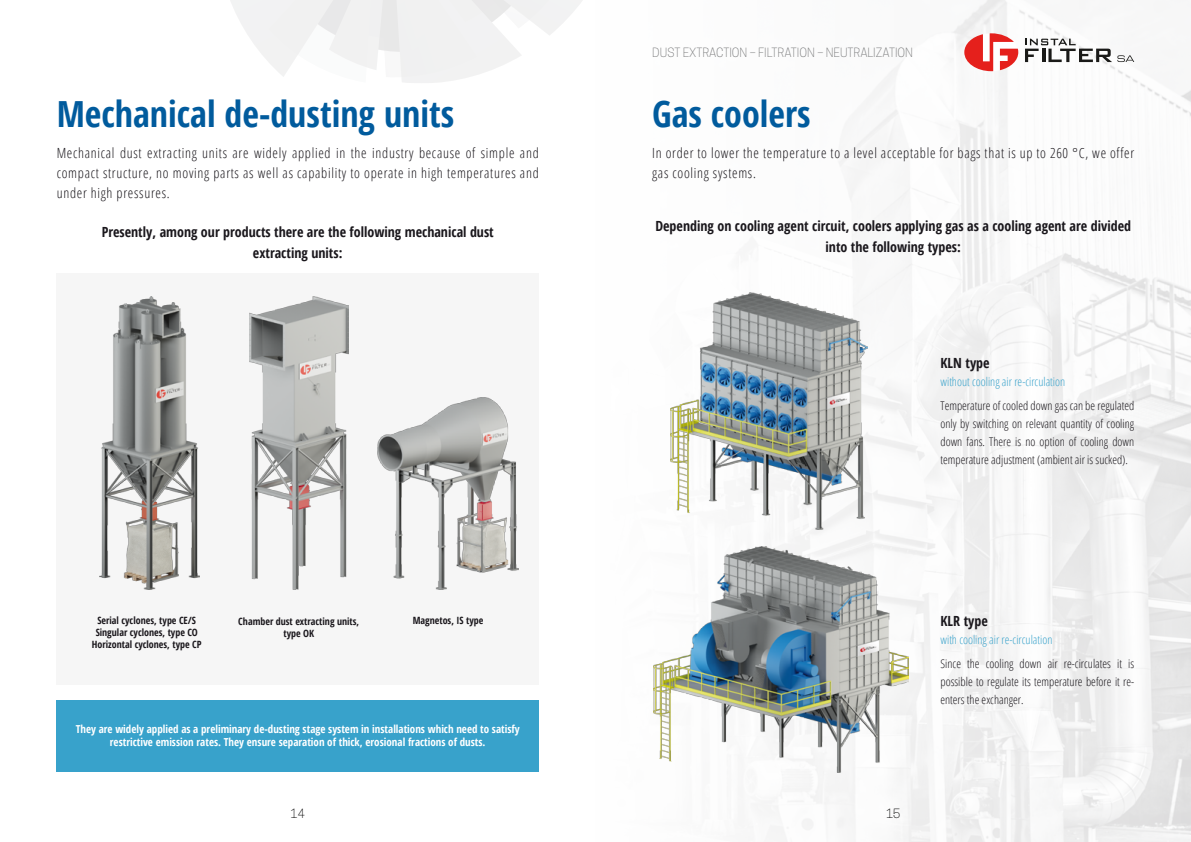
<style>
.page{position:relative;width:1191px;height:842px;background:#fff}
.page>*{position:absolute;margin:0;border:0;box-sizing:border-box;transform-origin:0 0}
.t1{font:700 condensed 36px "Open Sans";color:#015b9d}
.t2{font:300 condensed 14px/20px "Open Sans";letter-spacing:.05em;color:#1a171c;text-align:justify}
.t3{font:700 condensed 14px/21px "Open Sans";color:#1a171c;text-align:center}
.t4{font:300 condensed 12px/18px "Open Sans";color:#1a171c;text-align:justify}
.t5{font:300 condensed 12px "Open Sans";color:#38a2cb}
.t6{font:300 12px "Cooper Hewitt";color:#707172}
.t7{font:300 12px "Cooper Hewitt";color:#000}
.t8{font:700 condensed 11px/13.2px "Open Sans";color:#fff;text-align:center}
.t9{font:700 condensed 10px/12px "Open Sans";color:#1a171c;text-align:center}
</style>
<div class="page">
<div style="left:57px;top:274px;width:482px;height:411px;background:#f6f6f6"></div>
<img style="left:99px;top:297px;width:101px;height:293px">
<img style="left:377px;top:397px;width:142px;height:193px">
<img style="left:249px;top:297px;width:99px;height:293px">
<div style="left:57px;top:700px;width:482px;height:71px;background:#38a2cb"></div>
<img style="left:764px;top:99px;width:427px;height:743px">
<img style="left:653px;top:546px;width:255px;height:227px">
<img style="left:670px;top:292px;width:198px;height:237px">
<svg style="left:230px;top:0;width:352px;height:83px"></svg>
<svg style="left:964px;top:33px;width:54px;height:38px"></svg>
<svg style="left:1025px;top:39px;width:109px;height:23px"></svg>
<p class="t6" style="left:652px;top:45px;width:262px">DUST EXTRACTION – FILTRATION – NEUTRALIZATION</p>
<h1 class="t1" style="left:57px;top:89px;width:399px">Mechanical de-dusting units</h1>
<p class="t2" style="left:57px;top:143px;width:483px">Mechanical dust extracting units are widely applied in the industry because of simple and compact structure, no moving parts as well as capability to operate in high temperatures and under high pressures.</p>
<h1 class="t1" style="left:652px;top:89px;width:160px">Gas coolers</h1>
<p class="t2" style="left:652px;top:143px;width:483px">In order to lower the temperature to a level acceptable for bags that is up to 260 °C, we offer gas cooling systems.</p>
<p class="t3" style="left:102px;top:221px;width:394px">Presently, among our products there are the following mechanical dust extracting units:</p>
<p class="t3" style="left:655px;top:215px;width:477px">Depending on cooling agent circuit, coolers applying gas as a cooling agent are divided into the following types:</p>
<p class="t3" style="left:940px;top:352px;width:51px">KLN type</p>
<p class="t5" style="left:940px;top:374px;width:126px">without cooling air re-circulation</p>
<p class="t4" style="left:940px;top:396px;width:195px">Temperature of cooled down gas can be regulated only by switching on relevant quantity of cooling down fans. There is no option of cooling down temperature adjustment (ambient air is sucked).</p>
<p class="t9" style="left:92px;top:614px;width:111px">Serial cyclones, type CE/S<br>Singular cyclones, type CO<br>Horizontal cyclones, type CP</p>
<p class="t9" style="left:238px;top:615px;width:122px">Chamber dust extracting units, type OK</p>
<p class="t9" style="left:413px;top:614px;width:72px">Magnetos, IS type</p>
<p class="t3" style="left:940px;top:610px;width:49px">KLR type</p>
<p class="t5" style="left:940px;top:631px;width:113px">with cooling air re-circulation</p>
<p class="t4" style="left:940px;top:654px;width:195px">Since the cooling down air re-circulates it is possible to regulate its temperature before it re&shy;enters the exchanger.</p>
<p class="t8" style="left:76px;top:722px;width:445px">They are widely applied as a preliminary de-dusting stage system in installations which need to satisfy restrictive emission rates. They ensure separation of thick, erosional fractions of dusts.</p>
<p class="t7" style="left:290px;top:807px;width:16px">14</p>
<p class="t7" style="left:886px;top:807px;width:16px">15</p>
</div>
